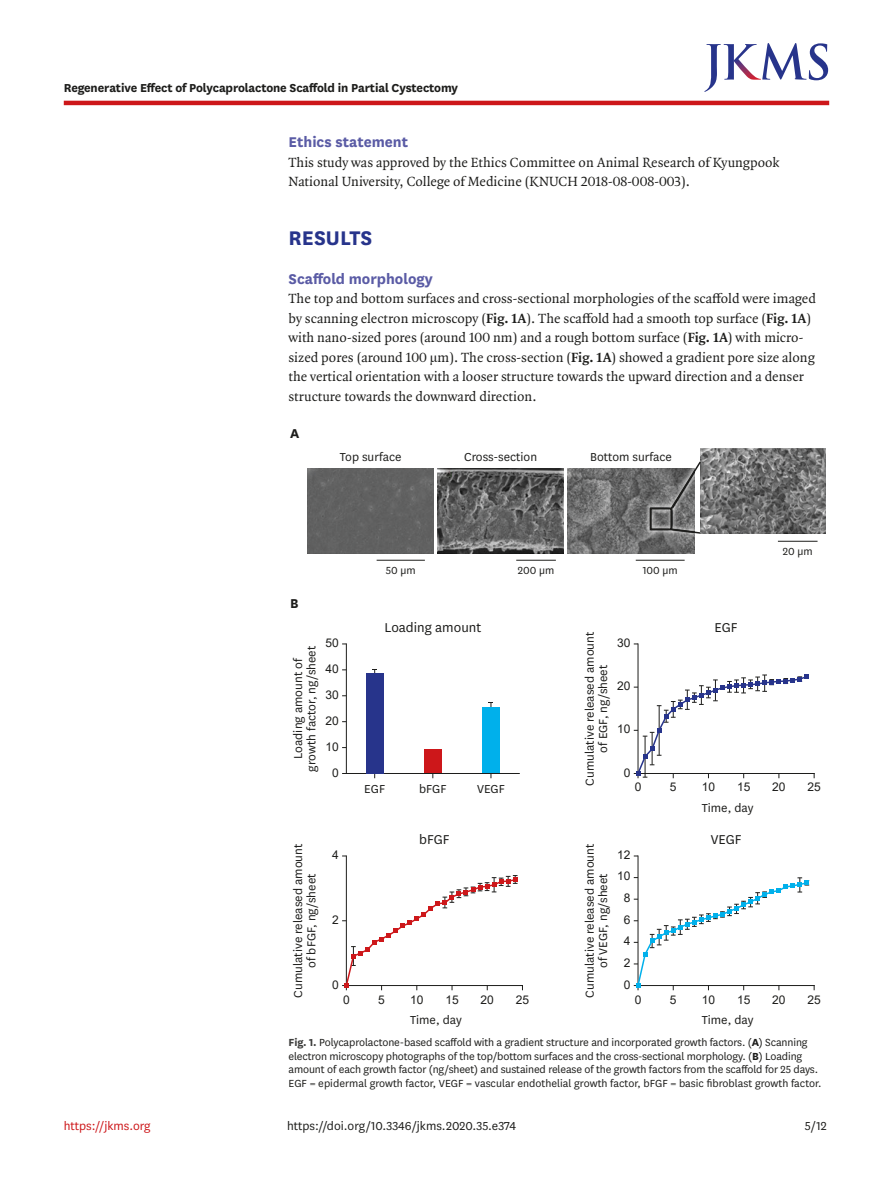
<style>
.page{position:relative;width:893px;height:1191px;background:#fff}
.page>*{position:absolute;margin:0;border:0;box-sizing:border-box;transform-origin:0 0}
.body_title1{font:700 23.1px "National";color:#27348b}
.body_title2_stacked{font:700 16.5px "National";color:#5a5ba5}
.body_title2{font:700 16.5px "National";color:#5a5ba5}
.t1{font:15px "National";color:#1d1d1b}
.t2{font:700 15px "National";color:#1d1d1b}
.body_p_first{font:14.25px/19.5px "Quadraat OT";color:#1d1d1b}
.doi_running_footer{font:13.5px/13.5px "National";color:#1d1d1b;text-align:center}
.alt-title-type{font:700 13.5px "National";letter-spacing:-.01em;color:#1d1d1b}
.t3{font:13.5px "National";color:#cd171a}
.fig_caption{font:12px/13.5px "National";letter-spacing:-.01em;color:#1d1d1b}
.t4{font:12px/26px "Arial";color:#1d1d1b;text-align:justify}
.s1{font-weight:700}
.s2{font-family:"Times New Roman"}
.s3{font-weight:700;color:#3d3d3c}
</style>
<div class="page">
<hr style="left:64px;top:101px;width:765px;height:4px;background:#cd171a">
<svg style="left:704px;top:43px;width:124px;height:49px"></svg>
<div style="left:308px;top:469px;width:126px;height:85px;background:#616161"></div>
<img style="left:438px;top:469px;width:126px;height:85px">
<img style="left:568px;top:469px;width:126px;height:85px">
<img style="left:700px;top:448px;width:126px;height:85px">
<svg style="left:669px;top:460px;width:33px;height:51px"></svg>
<svg style="left:669px;top:527px;width:33px;height:7px"></svg>
<div style="left:650px;top:508px;width:22px;height:22px;border:2px solid #1d1d1b"></div>
<hr style="left:377px;top:560px;width:48px;height:1px;background:#1d1d1b">
<hr style="left:636px;top:560px;width:49px;height:1px;background:#1d1d1b">
<hr style="left:516px;top:560px;width:40px;height:1px;background:#1d1d1b">
<hr style="left:778px;top:541px;width:39px;height:1px;background:#1d1d1b">
<div style="left:424px;top:749px;width:17px;height:24px;background:#cd171a"></div>
<svg style="left:488px;top:702px;width:5px;height:5px"></svg>
<div style="left:482px;top:707px;width:17px;height:66px;background:#00b0eb"></div>
<hr style="left:346px;top:644px;width:1px;height:129px;background:#1d1d1b">
<hr style="left:346px;top:773px;width:173px;height:1px;background:#1d1d1b">
<div style="left:366px;top:673px;width:17px;height:100px;background:#27348b"></div>
<hr style="left:638px;top:644px;width:1px;height:129px;background:#1d1d1b">
<svg style="left:634px;top:674px;width:181px;height:103px"></svg>
<hr style="left:346px;top:856px;width:1px;height:129px;background:#1d1d1b">
<svg style="left:342px;top:875px;width:181px;height:114px"></svg>
<hr style="left:638px;top:856px;width:1px;height:129px;background:#1d1d1b">
<svg style="left:634px;top:877px;width:181px;height:112px"></svg>
<p class="alt-title-type" style="left:64px;top:78px;width:396px">Regenerative Effect of Polycaprolactone Scaffold in Partial Cystectomy</p>
<p class="body_title2" style="left:289px;top:130px;width:121px">Ethics statement</p>
<p class="body_p_first" style="left:289px;top:152px;width:492px">This study was approved by the Ethics Committee on Animal Research of Kyungpook<br>National University, College of Medicine (KNUCH 2018-08-008-003).</p>
<p class="body_title1" style="left:289px;top:221px;width:85px">RESULTS</p>
<p class="body_title2_stacked" style="left:289px;top:267px;width:146px">Scaffold morphology</p>
<p class="body_p_first" style="left:289px;top:289px;width:529px">The top and bottom surfaces and cross-sectional morphologies of the scaffold were imaged by scanning electron microscopy (<span class="s1">Fig. 1A</span>). The scaffold had a smooth top surface (<span class="s1">Fig. 1A</span>) with nano-sized pores (around 100 nm) and a rough bottom surface (<span class="s1">Fig. 1A</span>) with micro&shy;sized pores (around 100 <span class="s2">μ</span>m). The cross-section (<span class="s1">Fig. 1A</span>) showed a gradient pore size along the vertical orientation with a looser structure towards the upward direction and a denser structure towards the downward direction.</p>
<p class="t2" style="left:290px;top:423px;width:11px">A</p>
<p class="doi_running_footer" style="left:340px;top:450px;width:63px">Top surface</p>
<p class="doi_running_footer" style="left:464px;top:450px;width:74px">Cross-section</p>
<p class="doi_running_footer" style="left:590px;top:450px;width:83px">Bottom surface</p>
<p class="t2" style="left:290px;top:592px;width:10px">B</p>
<p class="fig_caption" style="left:386px;top:563px;width:31px">50 µm</p>
<p class="fig_caption" style="left:518px;top:563px;width:38px">200 µm</p>
<p class="fig_caption" style="left:643px;top:563px;width:37px">100 µm</p>
<p class="fig_caption" style="left:783px;top:544px;width:31px">20 µm</p>
<p class="doi_running_footer" style="left:291px;top:771px;width:127px;rotate:-90deg">Loading amount of growth factor, ng/sheet</p>
<p class="t4" style="left:326px;top:629px;width:15px">50<br>40<br>30<br>20<br>10</p>
<p class="t4" style="left:332px;top:759px;width:8px">0</p>
<p class="t1" style="left:384px;top:617px;width:98px">Loading amount</p>
<p class="doi_running_footer" style="left:364px;top:781px;width:22px">EGF</p>
<p class="doi_running_footer" style="left:419px;top:781px;width:29px">bFGF</p>
<p class="doi_running_footer" style="left:477px;top:781px;width:29px">VEGF</p>
<p class="t1" style="left:714px;top:617px;width:25px">EGF</p>
<p class="doi_running_footer" style="left:582px;top:785px;width:155px;rotate:-90deg">Cumulative released amount of EGF, ng/sheet</p>
<p class="t4" style="left:617px;top:629px;width:15px">30</p>
<p class="t4" style="left:617px;top:673px;width:15px">20</p>
<p class="t4" style="left:617px;top:716px;width:15px">10</p>
<p class="t4" style="left:624px;top:759px;width:8px">0</p>
<p class="t4" style="left:635px;top:774px;width:8px">0</p>
<p class="t4" style="left:670px;top:774px;width:8px">5</p>
<p class="t4" style="left:702px;top:774px;width:15px">10</p>
<p class="t4" style="left:737px;top:774px;width:15px">15</p>
<p class="t4" style="left:772px;top:774px;width:15px">20</p>
<p class="t4" style="left:807px;top:774px;width:15px">25</p>
<p class="doi_running_footer" style="left:702px;top:800px;width:53px">Time, day</p>
<p class="t1" style="left:419px;top:829px;width:32px">bFGF</p>
<p class="doi_running_footer" style="left:291px;top:997px;width:155px;rotate:-90deg">Cumulative released amount of bFGF, ng/sheet</p>
<p class="t4" style="left:332px;top:841px;width:8px">4</p>
<p class="t4" style="left:332px;top:906px;width:8px">2</p>
<p class="t4" style="left:332px;top:971px;width:8px">0</p>
<p class="t4" style="left:343px;top:986px;width:8px">0</p>
<p class="t4" style="left:378px;top:986px;width:8px">5</p>
<p class="t4" style="left:410px;top:986px;width:15px">10</p>
<p class="t4" style="left:445px;top:986px;width:15px">15</p>
<p class="t4" style="left:481px;top:986px;width:15px">20</p>
<p class="t4" style="left:516px;top:986px;width:15px">25</p>
<p class="t1" style="left:711px;top:829px;width:32px">VEGF</p>
<p class="doi_running_footer" style="left:582px;top:997px;width:155px;rotate:-90deg">Cumulative released amount of VEGF, ng/sheet</p>
<p class="t4" style="left:617px;top:841px;width:15px">12</p>
<p class="t4" style="left:617px;top:863px;width:15px">10</p>
<p class="t4" style="left:624px;top:906px;width:8px">6</p>
<p class="t4" style="left:624px;top:949px;width:8px">2</p>
<p class="t4" style="left:624px;top:885px;width:8px">8</p>
<p class="t4" style="left:624px;top:928px;width:8px">4</p>
<p class="t4" style="left:624px;top:971px;width:8px">0</p>
<p class="t4" style="left:635px;top:986px;width:8px">0</p>
<p class="t4" style="left:670px;top:986px;width:8px">5</p>
<p class="t4" style="left:702px;top:986px;width:15px">10</p>
<p class="t4" style="left:737px;top:986px;width:15px">15</p>
<p class="t4" style="left:772px;top:986px;width:15px">20</p>
<p class="t4" style="left:807px;top:986px;width:15px">25</p>
<p class="doi_running_footer" style="left:410px;top:1012px;width:53px">Time, day</p>
<p class="doi_running_footer" style="left:702px;top:1012px;width:53px">Time, day</p>
<p class="fig_caption" style="left:289px;top:1035px;width:535px"><span class="s3">Fig. 1.</span> Polycaprolactone-based scaffold with a gradient structure and incorporated growth factors. (<span class="s1">A</span>) Scanning electron microscopy photographs of the top/bottom surfaces and the cross-sectional morphology. (<span class="s1">B</span>) Loading amount of each growth factor (ng/sheet) and sustained release of the growth factors from the scaffold for 25 days.<br>EGF = epidermal growth factor, VEGF = vascular endothelial growth factor, bFGF = basic fibroblast growth factor.</p>
<p class="t3" style="left:64px;top:1116px;width:88px">https://jkms.org</p>
<p class="doi_running_footer" style="left:287px;top:1118px;width:231px">https://doi.org/10.3346/jkms.2020.35.e374</p>
<p class="doi_running_footer" style="left:805px;top:1118px;width:23px">5/12</p>
</div>
